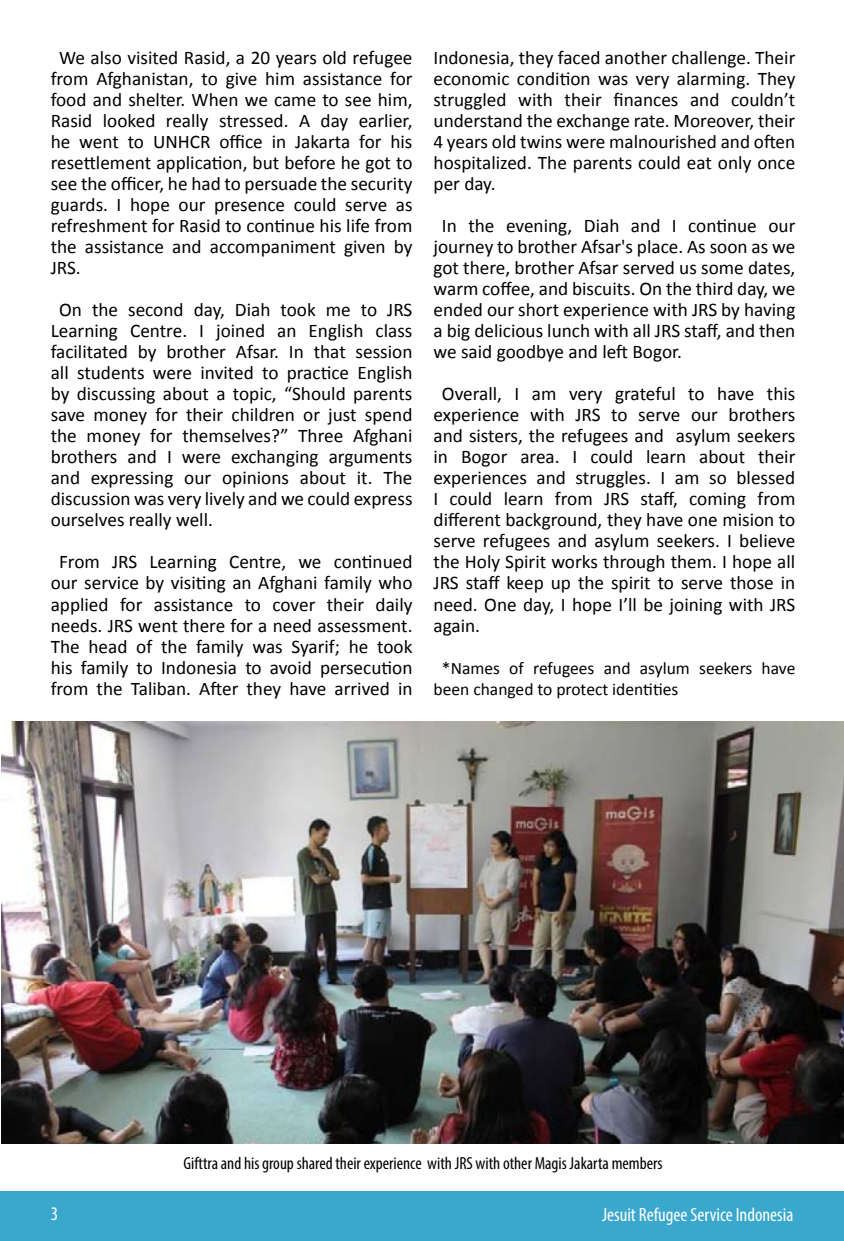
<style>
.page{position:relative;width:844px;height:1241px;background:#fff}
.page>*{position:absolute;margin:0;border:0;box-sizing:border-box;transform-origin:0 0}
.t1{font:19.25px/21px "Calibri";color:#000;text-align:justify}
.t2{font:condensed 19.25px "Myriad Pro";color:#fff}
.t3{font:condensed 17.5px "Myriad Pro";color:#000}
.t4{font:17.5px/21px "Calibri";color:#000}
</style>
<div class="page">
<div style="left:0;top:1191px;width:843px;height:49px;background:#3aa7cc"></div>
<img style="left:1px;top:721px;width:842px;height:422px">
<p class="t1" style="left:51px;top:47px;width:363px;text-indent:8px">We also visited Rasid, a 20 years old refugee from Afghanistan, to give him assistance for food and shelter. When we came to see him, Rasid looked really stressed. A day earlier, he went to UNHCR office in Jakarta for his resettlement application, but before he got to see the officer, he had to persuade the security guards. I hope our presence could serve as refreshment for Rasid to continue his life from the assistance and accompaniment given by JRS.</p>
<p class="t1" style="left:51px;top:299px;width:363px;text-indent:8px">On the second day, Diah took me to JRS Learning Centre. I joined an English class facilitated by brother Afsar. In that session all students were invited to practice English by discussing about a topic, “Should parents save money for their children or just spend the money for themselves?” Three Afghani brothers and I were exchanging arguments and expressing our opinions about it. The discussion was very lively and we could express ourselves really well.</p>
<p class="t1" style="left:51px;top:551px;width:363px;text-align:center">From JRS Learning Centre, we continued our service by visiting an Afghani family who applied for assistance to cover their daily needs. JRS went there for a need assessment.<br>The head of the family was Syarif; he took his family to Indonesia to avoid persecution from the Taliban. After they have arrived in</p>
<p class="t1" style="left:433px;top:47px;width:363px">Indonesia, they faced another challenge. Their economic condition was very alarming. They struggled with their finances and couldn’t understand the exchange rate. Moreover, their 4 years old twins were malnourished and often hospitalized. The parents could eat only once per day.</p>
<p class="t1" style="left:433px;top:215px;width:363px;text-indent:8px">In the evening, Diah and I continue our journey to brother Afsar's place. As soon as we got there, brother Afsar served us some dates, warm coffee, and biscuits. On the third day, we ended our short experience with JRS by having a big delicious lunch with all JRS staff, and then we said goodbye and left Bogor.</p>
<p class="t1" style="left:433px;top:383px;width:363px;text-indent:8px">Overall, I am very grateful to have this experience with JRS to serve our brothers and sisters, the refugees and asylum seekers in Bogor area. I could learn about their experiences and struggles. I am so blessed I could learn from JRS staff, coming from different background, they have one mision to serve refugees and asylum seekers. I believe the Holy Spirit works through them. I hope all JRS staff keep up the spirit to serve those in need. One day, I hope I’ll be joining with JRS again.</p>
<p class="t4" style="left:433px;top:657px;width:363px;text-indent:8px">*Names of refugees and asylum seekers have been changed to protect identities</p>
<p class="t3" style="left:183px;top:1152px;width:480px">Gifttra and his group shared their experience with JRS with other Magis Jakarta members</p>
<p class="t2" style="left:51px;top:1201px;width:9px">3</p>
<p class="t2" style="left:602px;top:1203px;width:193px">Jesuit Refugee Service Indonesia</p>
</div>
